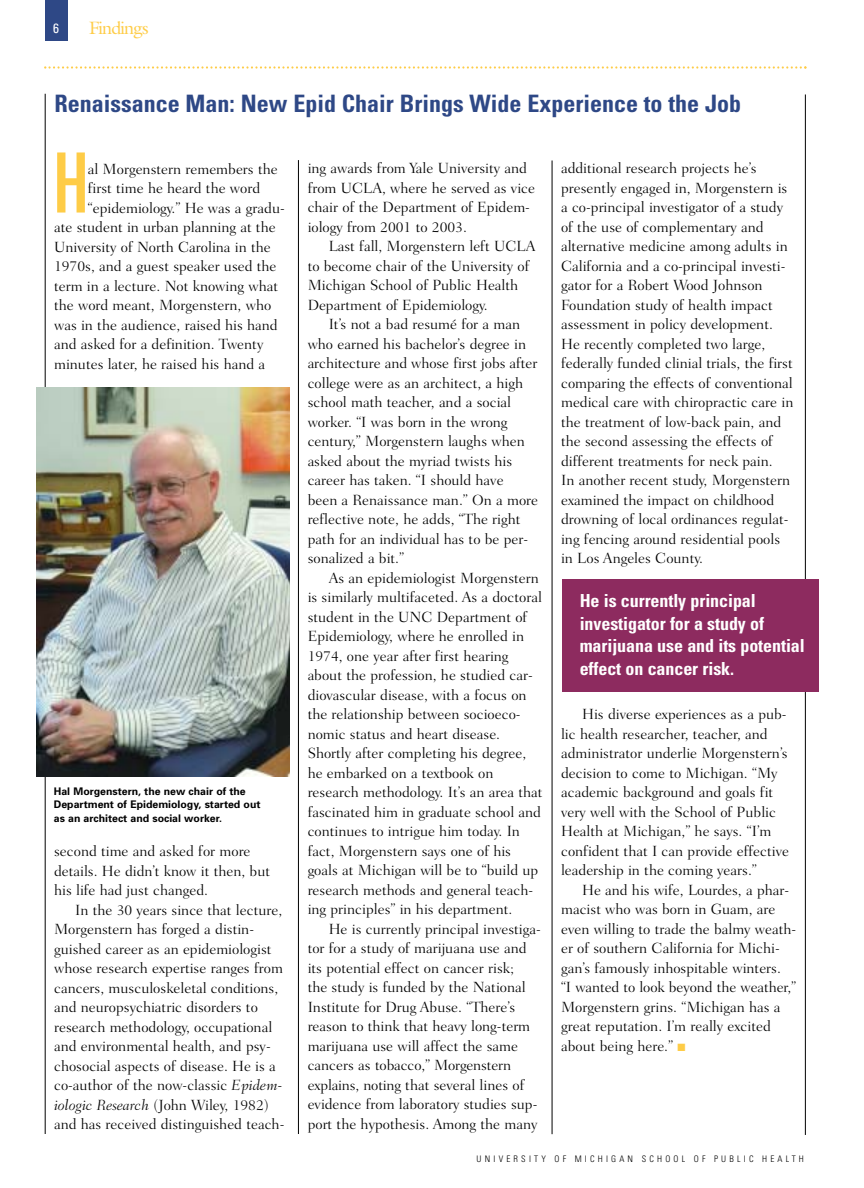
<style>
.page{position:relative;width:864px;height:1188px;background:#fff}
.page>*{position:absolute;margin:0;border:0;box-sizing:border-box;transform-origin:0 0}
.t1{font:ultra-condensed 83.25px "Univers";color:#fecc47}
.t2{font:700 condensed 24px "Univers";color:#2e4886}
.t3{font:700 condensed 18px/22.5px "Univers";letter-spacing:-.005em;color:#fff}
.t4{font:18px "Galliard";letter-spacing:-.055em;color:#fecc47}
.t5{font:300 15px/19.5px "Fairfield LH";color:#000}
.t6{font:condensed 13.5px "Univers";color:#fff}
.t7{font:700 10.5px/13.5px "Univers";color:#000}
.t8{font:300 condensed 9px "Univers";letter-spacing:.355em;color:#000}
.s1{font-style:italic}
.s2{color:#fecc47}
</style>
<div class="page">
<div style="left:45px;top:0;width:22px;height:40px;background:#2e4886"></div>
<svg style="left:44px;top:66px;width:763px;height:3px"></svg>
<hr style="left:298px;top:160px;width:1px;height:974px;background:#000">
<hr style="left:45px;top:94px;width:1px;height:1040px;background:#000">
<hr style="left:552px;top:160px;width:1px;height:974px;background:#000">
<img style="left:36px;top:388px;width:254px;height:388px">
<hr style="left:805px;top:94px;width:1px;height:1041px;background:#000">
<div style="left:562px;top:580px;width:256px;height:112px;background:#8d2b5f"></div>
<p class="t6" style="left:53px;top:23px;width:7px">6</p>
<p class="t4" style="left:89px;top:21px;width:61px">Findings</p>
<h2 class="t2" style="left:54px;top:95px;width:688px">Renaissance Man: New Epid Chair Brings Wide Experience to the Job</h2>
<h1 class="t1" style="left:54px;top:152px;width:35px">H</h1>
<p class="t5" style="left:88px;top:160px;width:191px">al Morgenstern remembers the</p>
<p class="t5" style="left:88px;top:180px;width:174px">first time he heard the word</p>
<p class="t5" style="left:88px;top:199px;width:198px">“epidemiology.” He was a gradu-</p>
<p class="t5" style="left:54px;top:219px;width:223px">ate student in urban planning at the</p>
<p class="t5" style="left:54px;top:238px;width:218px">University of North Carolina in the</p>
<p class="t5" style="left:54px;top:258px;width:224px">1970s, and a guest speaker used the</p>
<p class="t5" style="left:54px;top:277px;width:226px">term in a lecture. Not knowing what</p>
<p class="t5" style="left:54px;top:297px;width:219px">the word meant, Morgenstern, who</p>
<p class="t5" style="left:54px;top:316px;width:225px">was in the audience, raised his hand</p>
<p class="t5" style="left:54px;top:336px;width:211px">and asked for a definition. Twenty</p>
<p class="t5" style="left:54px;top:355px;width:213px">minutes later, he raised his hand a</p>
<p class="t7" style="left:54px;top:785px;width:208px">Hal Morgenstern, the new chair of the<br>Department of Epidemiology, started out as an architect and social worker.</p>
<p class="t5" style="left:54px;top:843px;width:218px">second time and asked for more details. He didn’t know it then, but his life had just changed.</p>
<p class="t5" style="left:54px;top:901px;width:232px;text-indent:21px">In the 30 years since that lecture, Morgenstern has forged a distin&shy;guished career as an epidemiologist whose research expertise ranges from cancers, musculoskeletal conditions, and neuropsychiatric disorders to research methodology, occupational and environmental health, and psy&shy;chosocial aspects of disease. He is a co-author of the now-classic <span class="s1">Epidem&shy;iologic Research</span> (John Wiley, 1982) and has received distinguished teach-</p>
<p class="t5" style="left:308px;top:160px;width:229px">ing awards from Yale University and from UCLA, where he served as vice chair of the Department of Epidem&shy;iology from 2001 to 2003.</p>
<p class="t5" style="left:308px;top:238px;width:229px;text-indent:21px">Last fall, Morgenstern left UCLA to become chair of the University of<br>Michigan School of Public Health<br>Department of Epidemiology.</p>
<p class="t5" style="left:308px;top:316px;width:232px;text-indent:21px">It’s not a bad resumé for a man who earned his bachelor’s degree in architecture and whose first jobs after college were as an architect, a high school math teacher, and a social worker. “I was born in the wrong century,” Morgenstern laughs when asked about the myriad twists his career has taken. “I should have<br>been a Renaissance man.” On a more reflective note, he adds, “The right path for an individual has to be per&shy;sonalized a bit.”</p>
<p class="t5" style="left:308px;top:569px;width:236px;text-indent:21px">As an epidemiologist Morgenstern is similarly multifaceted. As a doctoral student in the UNC Department of Epidemiology, where he enrolled in 1974, one year after first hearing about the profession, he studied car&shy;diovascular disease, with a focus on the relationship between socioeco&shy;nomic status and heart disease.<br>Shortly after completing his degree, he embarked on a textbook on research methodology. It’s an area that fascinated him in graduate school and continues to intrigue him today. In fact, Morgenstern says one of his goals at Michigan will be to “build up research methods and general teach&shy;ing principles” in his department.</p>
<p class="t5" style="left:308px;top:920px;width:235px;text-indent:21px">He is currently principal investiga&shy;tor for a study of marijuana use and its potential effect on cancer risk;<br>the study is funded by the National Institute for Drug Abuse. “There’s reason to think that heavy long-term marijuana use will affect the same cancers as tobacco,” Morgenstern explains, noting that several lines of evidence from laboratory studies sup&shy;port the hypothesis. Among the many</p>
<p class="t5" style="left:561px;top:160px;width:234px">additional research projects he’s presently engaged in, Morgenstern is a co-principal investigator of a study of the use of complementary and alternative medicine among adults in California and a co-principal investi&shy;gator for a Robert Wood Johnson Foundation study of health impact assessment in policy development.<br>He recently completed two large, federally funded clinial trials, the first comparing the effects of conventional medical care with chiropractic care in the treatment of low-back pain, and the second assessing the effects of different treatments for neck pain.<br>In another recent study, Morgenstern examined the impact on childhood drowning of local ordinances regulat&shy;ing fencing around residential pools in Los Angeles County.</p>
<p class="t3" style="left:580px;top:592px;width:227px">He is currently principal investigator for a study of marijuana use and its potential effect on cancer risk.</p>
<p class="t5" style="left:561px;top:706px;width:229px;text-indent:21px">His diverse experiences as a pub&shy;lic health researcher, teacher, and administrator underlie Morgenstern’s decision to come to Michigan. “My academic background and goals fit very well with the School of Public Health at Michigan,” he says. “I’m confident that I can provide effective leadership in the coming years.”</p>
<p class="t5" style="left:561px;top:881px;width:237px;text-indent:21px">He and his wife, Lourdes, a phar&shy;macist who was born in Guam, are even willing to trade the balmy weath&shy;er of southern California for Michi&shy;gan’s famously inhospitable winters.<br>“I wanted to look beyond the weather,” Morgenstern grins. “Michigan has a great reputation. I’m really excited about being here.” <span class="s2">■</span></p>
<p class="t8" style="left:477px;top:1156px;width:329px">UNIVERSITY OF MICHIGAN SCHOOL OF PUBLIC HEALTH</p>
</div>
